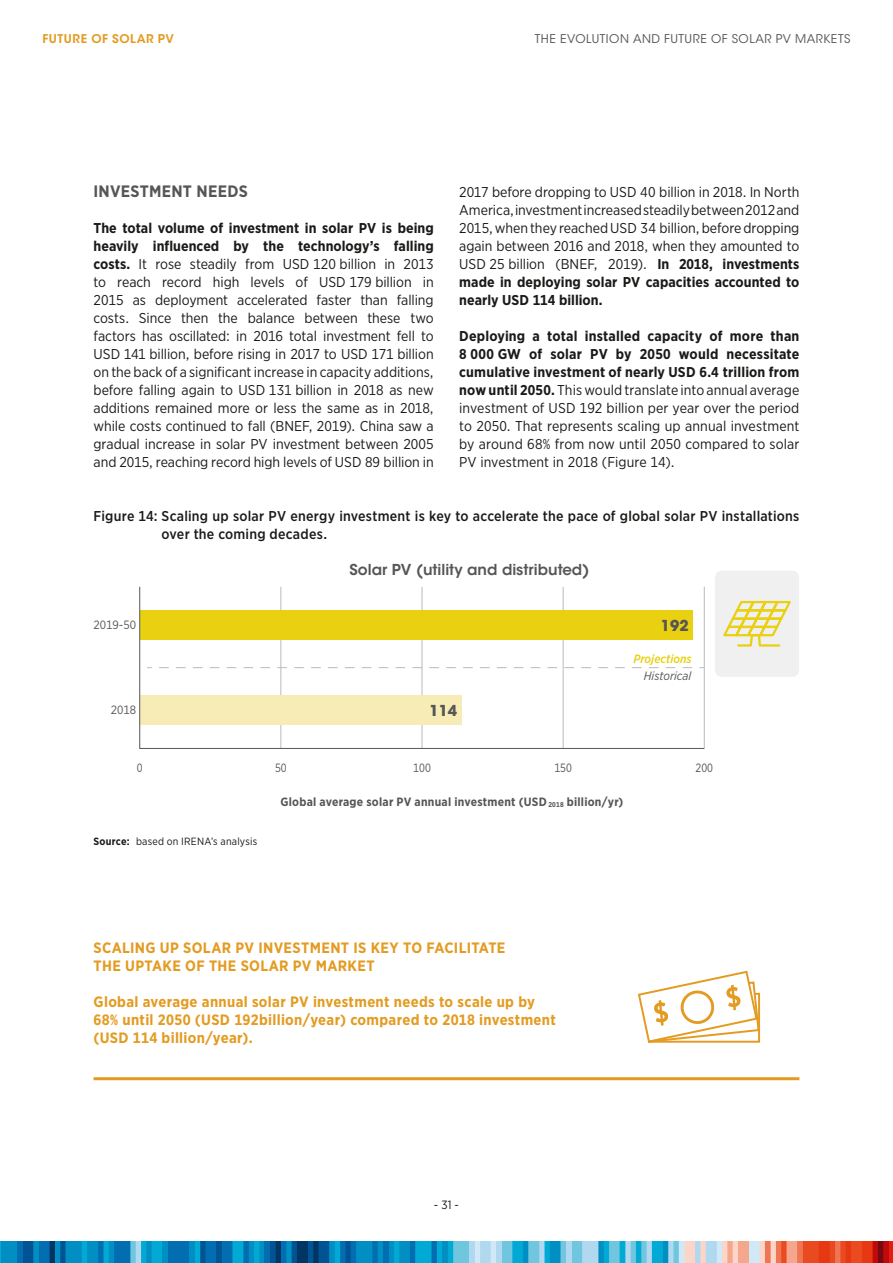
<style>
.page{position:relative;width:893px;height:1263px;background:#fff}
.page>*{position:absolute;margin:0;border:0;box-sizing:border-box;transform-origin:0 0}
.t1{font:700 16.5px "Gotham Narrow";letter-spacing:.015em;color:#565656}
.t2{font:700 15px/18px "Gotham Narrow";letter-spacing:.02em;color:#e39b21}
.t3{font:600 15px "ITC Avant Garde Std";color:#565656}
.t4{font:700 15px "ITC Avant Garde Std";color:#565656}
.t5{font:14.25px/18px "Gotham Narrow";color:#1a1a18;text-align:justify}
.t6{font:500 14.25px/18px "Gotham Narrow";letter-spacing:.015em;color:#1a1a18}
.t7{font:700 12px "Gotham Narrow";letter-spacing:.02em;color:#565656}
.t8{font:12px "ITC Avant Garde Std";letter-spacing:.045em;color:#565656}
.t9{font:600 12px "ITC Avant Garde Std";letter-spacing:.045em;color:#e39b21}
.t10{font:12px "Gotham Narrow";color:#565656;scale:.92 1}
.t11{font:12px "Gotham Narrow";color:#565656}
.t12{font:italic 500 12px "Gotham Narrow";color:#e9d010}
.t13{font:italic 12px "Gotham Narrow";color:#565656}
.t14{font:12px "Gotham Narrow";color:#1a1a18}
.t15{font:10.5px "Gotham Narrow";letter-spacing:.02em;color:#1a1a18}
.s1{font-weight:700}
</style>
<div class="page">
<svg style="left:0;top:1242px;width:889px;height:21px;background:#5091b0"></svg>
<hr style="left:889px;top:1242px;width:4px;height:21px;background:#e41d10">
<svg style="left:139px;top:586px;width:566px;height:163px"></svg>
<svg style="left:159px;top:667px;width:545px;height:1px"></svg>
<div style="left:715px;top:571px;width:84px;height:106px;background:#f0f0f0;border-radius:7px"></div>
<svg style="left:723px;top:600px;width:68px;height:47px"></svg>
<hr style="left:94px;top:1077px;width:705px;height:3px;background:#e39b21">
<svg style="left:638px;top:970px;width:123px;height:73px"></svg>
<p class="t9" style="left:43px;top:31px;width:133px">FUTURE OF SOLAR PV</p>
<p class="t8" style="left:535px;top:31px;width:317px">THE EVOLUTION AND FUTURE OF SOLAR PV MARKETS</p>
<p class="t1" style="left:94px;top:180px;width:156px">INVESTMENT NEEDS</p>
<p class="t5" style="left:94px;top:218px;width:342px"><span class="s1">The total volume of investment in solar PV is being heavily influenced by the technology’s falling costs.</span> It rose steadily from USD 120 billion in 2013 to reach record high levels of USD 179 billion in 2015 as deployment accelerated faster than falling costs. Since then the balance between these two factors has oscillated: in 2016 total investment fell to USD 141 billion, before rising in 2017 to USD 171 billion on the back of a significant increase in capacity additions, before falling again to USD 131 billion in 2018 as new additions remained more or less the same as in 2018, while costs continued to fall (BNEF, 2019). China saw a gradual increase in solar PV investment between 2005 and 2015, reaching record high levels of USD 89 billion in</p>
<p class="t5" style="left:459px;top:182px;width:342px">2017 before dropping to USD 40 billion in 2018. In North America,investmentincreasedsteadilybetween2012and 2015,when they reachedUSD 34 billion,beforedropping again between 2016 and 2018, when they amounted to USD 25 billion (BNEF, 2019). <span class="s1">In 2018, investments made in deploying solar PV capacities accounted to nearly USD 114 billion.</span></p>
<p class="t5" style="left:459px;top:326px;width:342px"><span class="s1">Deploying a total installed capacity of more than 8 000 GW of solar PV by 2050 would necessitate cumulative investment of nearly USD 6.4 trillion from now until 2050.</span> This would translate into annual average investment of USD 192 billion per year over the period to 2050. That represents scaling up annual investment by around 68% from now until 2050 compared to solar PV investment in 2018 (Figure 14).</p>
<p class="t6" style="left:162px;top:506px;width:639px;text-indent:-68px">Figure 14: Scaling up solar PV energy investment is key to accelerate the pace of global solar PV installations over the coming decades.</p>
<p class="t3" style="left:350px;top:560px;width:241px">Solar PV (utility and distributed)</p>
<p class="t11" style="left:94px;top:617px;width:44px">2019-50</p>
<p class="t4" style="left:661px;top:615px;width:29px">192</p>
<p class="t11" style="left:111px;top:702px;width:27px">2018</p>
<p class="t4" style="left:429px;top:701px;width:29px">114</p>
<p class="t12" style="left:633px;top:651px;width:60px">Projections</p>
<p class="t13" style="left:644px;top:668px;width:49px">Historical</p>
<p class="t10" style="left:137px;top:760px;width:8px">0</p>
<p class="t10" style="left:275px;top:760px;width:14px">50</p>
<p class="t10" style="left:413px;top:760px;width:21px">100</p>
<p class="t10" style="left:554px;top:760px;width:21px">150</p>
<p class="t10" style="left:695px;top:760px;width:21px">200</p>
<p class="t15" style="left:94px;top:834px;width:165px"><span class="s1">Source:</span> based on IRENA’s analysis</p>
<p class="t7" style="left:280px;top:793px;width:344px">Global average solar PV annual investment (USD <sub>2018</sub> billion/yr)</p>
<p class="t2" style="left:94px;top:938px;width:413px">SCALING UP SOLAR PV INVESTMENT IS KEY TO FACILITATE<br>THE UPTAKE OF THE SOLAR PV MARKET</p>
<p class="t2" style="left:94px;top:992px;width:464px">Global average annual solar PV investment needs to scale up by<br>68% until 2050 (USD 192billion/year) compared to 2018 investment (USD 114 billion/year).</p>
<p class="t14" style="left:434px;top:1197px;width:27px">- 31 -</p>
</div>
